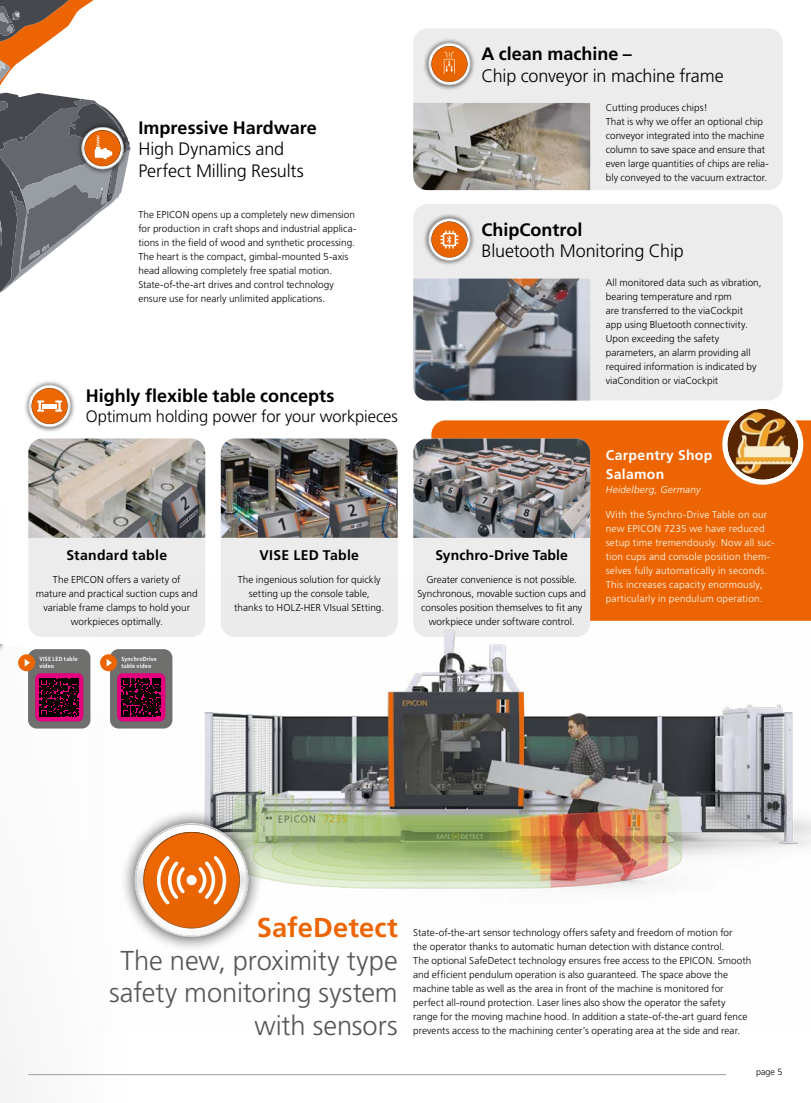
<style>
.page{position:relative;width:811px;height:1103px;background:#fff}
.page>*{position:absolute;margin:0;border:0;box-sizing:border-box;transform-origin:0 0}
.t1{font:300 27.3px/32.8px "Frutiger";letter-spacing:-.005em;color:#565656;text-align:right}
.t2{font:700 27.3px "Frutiger";letter-spacing:.005em;color:#ec6502}
.t3{font:300 18px/21.6px "Frutiger";letter-spacing:-.01em;color:#000}
.t4{font:700 18px "Frutiger";color:#000}
.t5{font:300 16.5px "Frutiger";letter-spacing:-.005em;color:#000}
.t6{font:700 14px "Frutiger";letter-spacing:.02em;color:#000}
.t7{font:700 14px/19px "Frutiger";letter-spacing:.02em;color:#fff}
.t8{font:300 10px/14px "Frutiger";color:#000}
.t9{font:300 10px/14px "Frutiger";letter-spacing:.025em;color:#fff}
.t10{font:italic 300 10px "Frutiger";letter-spacing:.025em;color:#fff}
.t11{font:300 9px "Frutiger";color:#000}
.t12{font:700 condensed 6px/7px "Frutiger";letter-spacing:.035em;color:#fff}
</style>
<div class="page">
<div style="left:0;top:523px;width:5px;height:580px;background:#f9f9f9"></div>
<div style="left:431px;top:420px;width:380px;height:155px;background:#ec6502"></div>
<div style="left:413px;top:204px;width:369px;height:196px;background:#ececed;border-radius:14px"></div>
<div style="left:413px;top:28px;width:369px;height:162px;background:#ececed;border-radius:14px"></div>
<img style="left:100px;top:575px;width:711px;height:315px">
<div style="left:28px;top:538px;width:177px;height:99px;background:#ececed"></div>
<img style="left:28px;top:438px;width:177px;height:100px">
<div style="left:413px;top:538px;width:177px;height:99px;background:#ebebec"></div>
<img style="left:413px;top:438px;width:177px;height:100px">
<div style="left:221px;top:538px;width:177px;height:99px;background:#ebebec"></div>
<img style="left:221px;top:438px;width:177px;height:100px">
<div style="left:725px;top:406px;width:75px;height:76px;background:#fff;border-radius:50%"></div>
<img style="left:727px;top:409px;width:71px;height:71px;border-radius:35px">
<div style="left:722px;top:404px;width:81px;height:81px;border:5px solid #fff;border-radius:50%"></div>
<img style="left:413px;top:279px;width:177px;height:121px">
<img style="left:413px;top:103px;width:177px;height:87px">
<hr style="left:28px;top:1074px;width:698px;height:1px;background:#9c9d9d">
<svg style="left:0;top:0;width:130px;height:293px"></svg>
<div style="left:23px;top:380px;width:53px;height:52px;background:#000;opacity:.75"></div>
<svg style="left:28px;top:385px;width:43px;height:42px"></svg>
<hr style="left:42px;top:404px;width:15px;height:4px;background:#fff">
<div style="left:120px;top:808px;width:143px;height:144px;background:#000;opacity:.75"></div>
<svg style="left:135px;top:823px;width:113px;height:114px"></svg>
<div style="left:423px;top:213px;width:53px;height:53px;background:#000;opacity:.75"></div>
<svg style="left:428px;top:218px;width:43px;height:43px"></svg>
<div style="left:423px;top:38px;width:53px;height:53px;background:#000;opacity:.75"></div>
<svg style="left:428px;top:43px;width:43px;height:42px"></svg>
<div style="left:28px;top:649px;width:62px;height:79px;background:#6f6f6e;border-radius:9px"></div>
<div style="left:35px;top:673px;width:48px;height:48px;background:#e5007d;border-radius:6px"></div>
<svg style="left:40px;top:678px;width:39px;height:39px"></svg>
<div style="left:18px;top:654px;width:17px;height:17px;background:#ec6502;border-radius:50%"></div>
<svg style="left:25px;top:659px;width:5px;height:7px"></svg>
<div style="left:110px;top:649px;width:62px;height:79px;background:#6f6f6e;border-radius:9px"></div>
<div style="left:117px;top:673px;width:48px;height:48px;background:#e5007d;border-radius:6px"></div>
<svg style="left:122px;top:678px;width:39px;height:39px"></svg>
<div style="left:100px;top:654px;width:17px;height:17px;background:#ec6502;border-radius:50%"></div>
<svg style="left:107px;top:659px;width:5px;height:7px"></svg>
<h2 class="t4" style="left:138px;top:117px;width:180px">Impressive Hardware</h2>
<h2 class="t3" style="left:138px;top:138px;width:167px">High Dynamics and<br>Perfect Milling Results</h2>
<p class="t8" style="left:138px;top:208px;width:219px">The EPICON opens up a completely new dimension for production in craft shops and industrial applica&shy;tions in the field of wood and synthetic processing.<br>The heart is the compact, gimbal-mounted 5-axis head allowing completely free spatial motion.<br>State-of-the-art drives and control technology ensure use for nearly unlimited applications.</p>
<h2 class="t4" style="left:86px;top:385px;width:250px">Highly flexible table concepts</h2>
<h3 class="t5" style="left:86px;top:407px;width:314px">Optimum holding power for your workpieces</h3>
<h3 class="t6" style="left:66px;top:547px;width:102px">Standard table</h3>
<p class="t8" style="left:36px;top:572px;width:163px;text-align:center">The EPICON offers a variety of<br>mature and practical suction cups and variable frame clamps to hold your workpieces optimally.</p>
<p class="t12" style="left:39px;top:656px;width:40px">VISE LED table video</p>
<p class="t12" style="left:121px;top:656px;width:37px">SynchroDrive table video</p>
<h3 class="t6" style="left:259px;top:547px;width:101px">VISE LED Table</h3>
<p class="t8" style="left:234px;top:572px;width:151px;text-align:center">The ingenious solution for quickly setting up the console table, thanks to HOLZ-HER VIsual SEtting.</p>
<h2 class="t4" style="left:481px;top:43px;width:152px">A clean machine –</h2>
<h2 class="t3" style="left:481px;top:65px;width:244px">Chip conveyor in machine frame</h2>
<p class="t8" style="left:606px;top:100px;width:165px">Cutting produces chips!<br>That is why we offer an optional chip conveyor integrated into the machine column to save space and ensure that even large quantities of chips are relia&shy;bly conveyed to the vacuum extractor.</p>
<h2 class="t4" style="left:481px;top:219px;width:102px">ChipControl</h2>
<h2 class="t3" style="left:481px;top:240px;width:204px">Bluetooth Monitoring Chip</h2>
<p class="t8" style="left:606px;top:276px;width:157px">All monitored data such as vibration, bearing temperature and rpm<br>are transferred to the viaCockpit app using Bluetooth connectivity.<br>Upon exceeding the safety parameters, an alarm providing all required information is indicated by viaCondition or viaCockpit</p>
<h3 class="t6" style="left:435px;top:547px;width:134px">Synchro-Drive Table</h3>
<p class="t8" style="left:417px;top:572px;width:170px;text-align:center">Greater convenience is not possible.<br>Synchronous, movable suction cups and consoles position themselves to fit any workpiece under software control.</p>
<h3 class="t7" style="left:606px;top:445px;width:108px">Carpentry Shop<br>Salamon</h3>
<p class="t10" style="left:606px;top:483px;width:96px">Heidelberg, Germany</p>
<p class="t9" style="left:606px;top:507px;width:170px">With the Synchro-Drive Table on our new EPICON 7235 we have reduced setup time tremendously. Now all suc&shy;tion cups and console position them&shy;selves fully automatically in seconds.<br>This increases capacity enormously, particularly in pendulum operation.</p>
<h1 class="t2" style="left:257px;top:911px;width:142px">SafeDetect</h1>
<h1 class="t1" style="left:109px;top:943px;width:290px">The new, proximity type safety monitoring system with sensors</h1>
<p class="t8" style="left:413px;top:925px;width:339px">State-of-the-art sensor technology offers safety and freedom of motion for<br>the operator thanks to automatic human detection with distance control.<br>The optional SafeDetect technology ensures free access to the EPICON. Smooth and efficient pendulum operation is also guaranteed. The space above the machine table as well as the area in front of the machine is monitored for perfect all-round protection. Laser lines also show the operator the safety range for the moving machine hood. In addition a state-of-the-art guard fence prevents access to the machining center’s operating area at the side and rear.</p>
<p class="t11" style="left:756px;top:1066px;width:28px">page 5</p>
</div>
